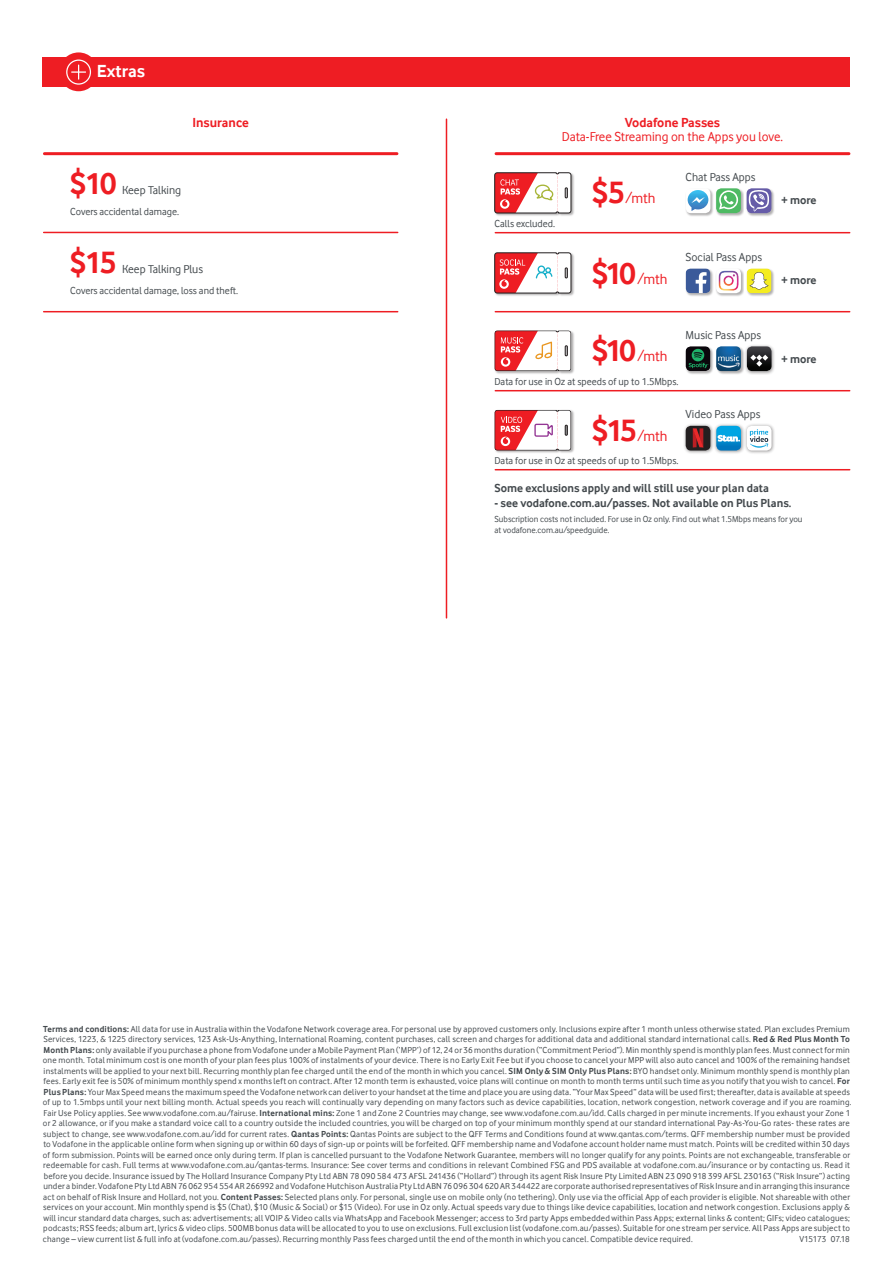
<style>
.page{position:relative;width:893px;height:1263px;background:#fff}
.page>*{position:absolute;margin:0;border:0;box-sizing:border-box;transform-origin:0 0}
.t1{font:31.8px "Vodafone PTY Bld";color:#ee1d23}
.t2{font:18px "Vodafone PTY Bld";color:#fff}
.t3{font:15px "Vodafone PTY Rg";letter-spacing:-.005em;color:#ee1d23}
.t4{font:13.5px "Vodafone PTY Rg";color:#ee1d23}
.t5{font:13.5px "Vodafone PTY Bld";color:#ee1d23}
.t6{font:12px "Vodafone PTY Bld";color:#43494d}
.t7{font:12px "Vodafone PTY Rg";color:#43494d}
.t8{font:10.5px "Vodafone PTY Rg";color:#43494d}
.t9{font:9px/10.5px "Vodafone PTY Rg";letter-spacing:.025em;color:#43494d}
.t10{font:9px/10.8px "Vodafone PTY Rg";color:#43494d}
.t11{font:9px "Vodafone PTY Rg";letter-spacing:-.025em;color:#43494d}
.s1{font-family:"Vodafone PTY Bld";font-size:31.8px}
.s2{font-family:"Vodafone PTY Bld"}
</style>
<div class="page">
<div style="left:43px;top:57px;width:807px;height:30px;background:#ee1d23"></div>
<div style="left:59px;top:52px;width:39px;height:39px;background:#ee1d23;border-radius:50%"></div>
<svg style="left:66px;top:59px;width:25px;height:26px"></svg>
<hr style="left:44px;top:232px;width:354px;height:1px;background:#ee1d23">
<hr style="left:44px;top:311px;width:354px;height:1px;background:#ee1d23">
<hr style="left:44px;top:152px;width:353px;height:3px;background:#ee1d23">
<hr style="left:495px;top:232px;width:355px;height:1px;background:#ee1d23">
<hr style="left:495px;top:311px;width:355px;height:1px;background:#ee1d23">
<hr style="left:495px;top:390px;width:355px;height:1px;background:#ee1d23">
<hr style="left:495px;top:469px;width:355px;height:1px;background:#ee1d23">
<hr style="left:446px;top:119px;width:1px;height:499px;background:#ee1d23">
<hr style="left:496px;top:152px;width:353px;height:3px;background:#ee1d23">
<div style="left:494px;top:172px;width:80px;height:44px;background:#231f20;opacity:.35"></div>
<svg style="left:495px;top:173px;width:76px;height:40px"></svg>
<div style="left:685px;top:188px;width:29px;height:28px;background:#231f20;opacity:.35"></div>
<div style="left:686px;top:188px;width:24px;height:25px;background:#fff;border-radius:5px"></div>
<svg style="left:688px;top:190px;width:20px;height:21px"></svg>
<div style="left:716px;top:188px;width:28px;height:28px;background:#231f20;opacity:.35"></div>
<svg style="left:716px;top:188px;width:25px;height:25px"></svg>
<div style="left:746px;top:188px;width:29px;height:28px;background:#231f20;opacity:.35"></div>
<svg style="left:747px;top:188px;width:24px;height:25px"></svg>
<div style="left:494px;top:330px;width:80px;height:44px;background:#231f20;opacity:.35"></div>
<svg style="left:495px;top:330px;width:76px;height:41px"></svg>
<div style="left:685px;top:346px;width:29px;height:28px;background:#231f20;opacity:.35"></div>
<svg style="left:686px;top:346px;width:24px;height:25px"></svg>
<div style="left:716px;top:346px;width:28px;height:28px;background:#231f20;opacity:.35"></div>
<img style="left:716px;top:346px;width:25px;height:25px">
<div style="left:494px;top:409px;width:80px;height:45px;background:#231f20;opacity:.35"></div>
<svg style="left:495px;top:410px;width:76px;height:40px"></svg>
<div style="left:494px;top:252px;width:80px;height:44px;background:#231f20;opacity:.35"></div>
<svg style="left:494px;top:252px;width:77px;height:41px"></svg>
<div style="left:685px;top:268px;width:29px;height:29px;background:#231f20;opacity:.35"></div>
<svg style="left:686px;top:268px;width:24px;height:25px"></svg>
<div style="left:716px;top:268px;width:28px;height:29px;background:#231f20;opacity:.35"></div>
<img style="left:716px;top:268px;width:25px;height:25px">
<div style="left:746px;top:268px;width:29px;height:29px;background:#231f20;opacity:.35"></div>
<svg style="left:747px;top:268px;width:24px;height:25px"></svg>
<div style="left:744px;top:423px;width:31px;height:31px;background:#231f20;opacity:.5"></div>
<div style="left:747px;top:426px;width:24px;height:24px;background:#fff;border-radius:5px"></div>
<svg style="left:750px;top:429px;width:18px;height:19px"></svg>
<div style="left:714px;top:423px;width:31px;height:31px;background:#231f20;opacity:.5"></div>
<svg style="left:716px;top:426px;width:25px;height:24px"></svg>
<div style="left:683px;top:423px;width:31px;height:31px;background:#231f20;opacity:.5"></div>
<div style="left:686px;top:426px;width:24px;height:24px;background:#231f20;border-radius:5px"></div>
<svg style="left:693px;top:428px;width:10px;height:20px"></svg>
<div style="left:744px;top:344px;width:32px;height:31px;background:#231f20;opacity:.5"></div>
<svg style="left:747px;top:346px;width:25px;height:25px"></svg>
<h2 class="t2" style="left:97px;top:61px;width:50px">Extras</h2>
<h3 class="t5" style="left:192px;top:115px;width:58px">Insurance</h3>
<h1 class="t1" style="left:70px;top:165px;width:47px">$10</h1>
<h3 class="t7" style="left:122px;top:183px;width:61px">Keep Talking</h3>
<p class="t8" style="left:70px;top:206px;width:110px">Covers accidental damage.</p>
<h1 class="t1" style="left:70px;top:244px;width:47px">$15</h1>
<h3 class="t7" style="left:122px;top:262px;width:83px">Keep Talking Plus</h3>
<p class="t8" style="left:70px;top:285px;width:169px">Covers accidental damage, loss and theft.</p>
<h3 class="t5" style="left:625px;top:115px;width:97px">Vodafone Passes</h3>
<h3 class="t4" style="left:562px;top:129px;width:223px">Data-Free Streaming on the Apps you love.</h3>
<p class="t8" style="left:495px;top:217px;width:62px">Calls excluded.</p>
<h3 class="t3" style="left:592px;top:190px;width:65px"><span class="s1">$5</span>/mth</h3>
<h3 class="t7" style="left:686px;top:170px;width:71px">Chat Pass Apps</h3>
<h3 class="t3" style="left:592px;top:270px;width:77px"><span class="s1">$10</span>/mth</h3>
<h3 class="t7" style="left:686px;top:250px;width:78px">Social Pass Apps</h3>
<h3 class="t3" style="left:592px;top:348px;width:77px"><span class="s1">$10</span>/mth</h3>
<h3 class="t7" style="left:686px;top:328px;width:77px">Music Pass Apps</h3>
<p class="t8" style="left:495px;top:375px;width:185px">Data for use in Oz at speeds of up to 1.5Mbps.</p>
<h3 class="t3" style="left:592px;top:427px;width:77px"><span class="s1">$15</span>/mth</h3>
<h3 class="t7" style="left:686px;top:407px;width:76px">Video Pass Apps</h3>
<p class="t8" style="left:495px;top:454px;width:185px">Data for use in Oz at speeds of up to 1.5Mbps.</p>
<h3 class="t6" style="left:782px;top:193px;width:36px">+ more</h3>
<h3 class="t6" style="left:782px;top:273px;width:36px">+ more</h3>
<h3 class="t6" style="left:782px;top:352px;width:36px">+ more</h3>
<h3 class="t6" style="left:495px;top:481px;width:276px">Some exclusions apply and will still use your plan data</h3>
<h3 class="t6" style="left:495px;top:496px;width:298px">- see vodafone.com.au/passes. Not available on Plus Plans.</h3>
<p class="t10" style="left:495px;top:513px;width:310px">Subscription costs not included. For use in Oz only. Find out what 1.5Mbps means for you at vodafone.com.au/speedguide.</p>
<p class="t9" style="left:43px;top:1023px;width:810px"><span class="s2">Terms and conditions:</span> All data for use in Australia within the Vodafone Network coverage area. For personal use by approved customers only. Inclusions expire after 1 month unless otherwise stated. Plan excludes Premium Services, 1223, &amp; 1225 directory services, 123 Ask-Us-Anything, International Roaming, content purchases, call screen and charges for additional data and additional standard international calls. <span class="s2">Red &amp; Red Plus Month To Month Plans:</span> only available if you purchase a phone from Vodafone under a Mobile Payment Plan (‘MPP’) of 12, 24 or 36 months duration (“Commitment Period”). Min monthly spend is monthly plan fees. Must connect for min one month. Total minimum cost is one month of your plan fees plus 100% of instalments of your device. There is no Early Exit Fee but if you choose to cancel your MPP will also auto cancel and 100% of the remaining handset instalments will be applied to your next bill. Recurring monthly plan fee charged until the end of the month in which you cancel. <span class="s2">SIM Only &amp; SIM Only Plus Plans:</span> BYO handset only. Minimum monthly spend is monthly plan fees. Early exit fee is 50% of minimum monthly spend x months left on contract. After 12 month term is exhausted, voice plans will continue on month to month terms until such time as you notify that you wish to cancel. <span class="s2">For Plus Plans:</span> Your Max Speed means the maximum speed the Vodafone network can deliver to your handset at the time and place you are using data. “Your Max Speed” data will be used first; thereafter, data is available at speeds of up to 1.5mbps until your next billing month. Actual speeds you reach will continually vary depending on many factors such as device capabilities, location, network congestion, network coverage and if you are roaming.<br>Fair Use Policy applies. See www.vodafone.com.au/fairuse. <span class="s2">International mins:</span> Zone 1 and Zone 2 Countries may change, see www.vodafone.com.au/idd. Calls charged in per minute increments. If you exhaust your Zone 1 or 2 allowance, or if you make a standard voice call to a country outside the included countries, you will be charged on top of your minimum monthly spend at our standard international Pay-As-You-Go rates- these rates are subject to change, see www.vodafone.com.au/idd for current rates. <span class="s2">Qantas Points:</span> Qantas Points are subject to the QFF Terms and Conditions found at www.qantas.com/terms. QFF membership number must be provided to Vodafone in the applicable online form when signing up or within 60 days of sign-up or points will be forfeited. QFF membership name and Vodafone account holder name must match. Points will be credited within 30 days of form submission. Points will be earned once only during term. If plan is cancelled pursuant to the Vodafone Network Guarantee, members will no longer qualify for any points. Points are not exchangeable, transferable or redeemable for cash. Full terms at www.vodafone.com.au/qantas-terms. Insurance: See cover terms and conditions in relevant Combined FSG and PDS available at vodafone.com.au/insurance or by contacting us. Read it before you decide. Insurance issued by The Hollard Insurance Company Pty Ltd ABN 78 090 584 473 AFSL 241436 (“Hollard”) through its agent Risk Insure Pty Limited ABN 23 090 918 399 AFSL 230163 (“Risk Insure”) acting under a binder. Vodafone Pty Ltd ABN 76 062 954 554 AR 266992 and Vodafone Hutchison Australia Pty Ltd ABN 76 096 304 620 AR 344422 are corporate authorised representatives of Risk Insure and in arranging this insurance act on behalf of Risk Insure and Hollard, not you. <span class="s2">Content Passes:</span> Selected plans only. For personal, single use on mobile only (no tethering). Only use via the official App of each provider is eligible. Not shareable with other services on your account. Min monthly spend is $5 (Chat), $10 (Music &amp; Social) or $15 (Video). For use in Oz only. Actual speeds vary due to things like device capabilities, location and network congestion. Exclusions apply &amp; will incur standard data charges, such as: advertisements; all VOIP &amp; Video calls via WhatsApp and Facebook Messenger; access to 3rd party Apps embedded within Pass Apps; external links &amp; content; GIFs; video catalogues; podcasts; RSS feeds; album art, lyrics &amp; video clips. 500MB bonus data will be allocated to you to use on exclusions. Full exclusion list (vodafone.com.au/passes). Suitable for one stream per service. All Pass Apps are subject to change – view current list &amp; full info at (vodafone.com.au/passes). Recurring monthly Pass fees charged until the end of the month in which you cancel. Compatible device required.</p>
<p class="t11" style="left:799px;top:1234px;width:52px">V15173 07.18</p>
</div>
